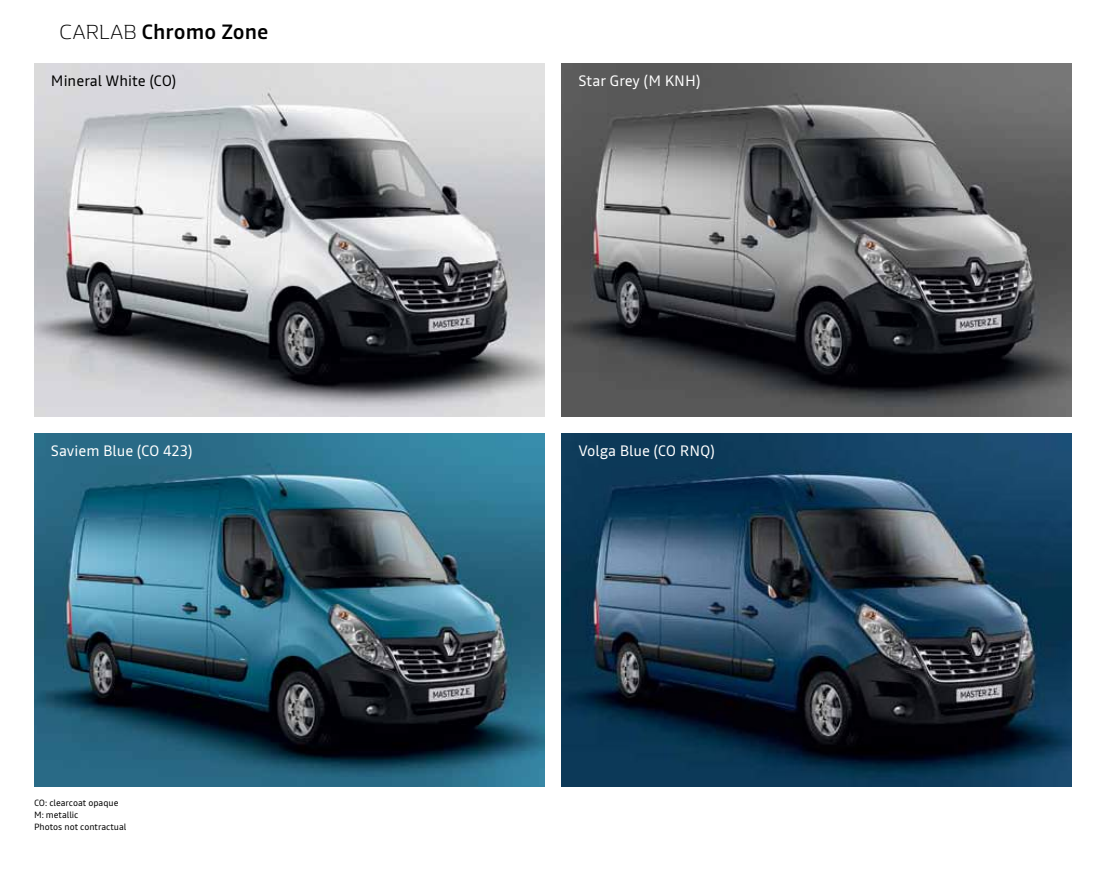
<style>
.page{position:relative;width:1106px;height:872px;background:#fff}
.page>*{position:absolute;margin:0;border:0;box-sizing:border-box;transform-origin:0 0}
.t1{font:500 21px "Read";color:#000}
.t2{font:15px "Read";color:#fff}
.t3{font:15px "Read";color:#000}
.t4{font:9px/12px "Read";color:#000}
.s1{font-family:"Renault Life";font-weight:300}
</style>
<div class="page">
<img style="left:34px;top:64px;width:510px;height:353px">
<img style="left:34px;top:434px;width:510px;height:353px">
<img style="left:561px;top:64px;width:510px;height:353px">
<img style="left:561px;top:434px;width:510px;height:353px">
<h1 class="t1" style="left:60px;top:17px;width:211px"><span class="s1">CARLAB</span> Chromo Zone</h1>
<h2 class="t3" style="left:51px;top:70px;width:127px">Mineral White (CO)</h2>
<h2 class="t2" style="left:51px;top:440px;width:143px">Saviem Blue (CO 423)</h2>
<p class="t4" style="left:34px;top:796px;width:94px">CO: clearcoat opaque<br>M: metallic<br>Photos not contractual</p>
<h2 class="t2" style="left:578px;top:70px;width:124px">Star Grey (M KNH)</h2>
<h2 class="t2" style="left:578px;top:440px;width:138px">Volga Blue (CO RNQ)</h2>
</div>
